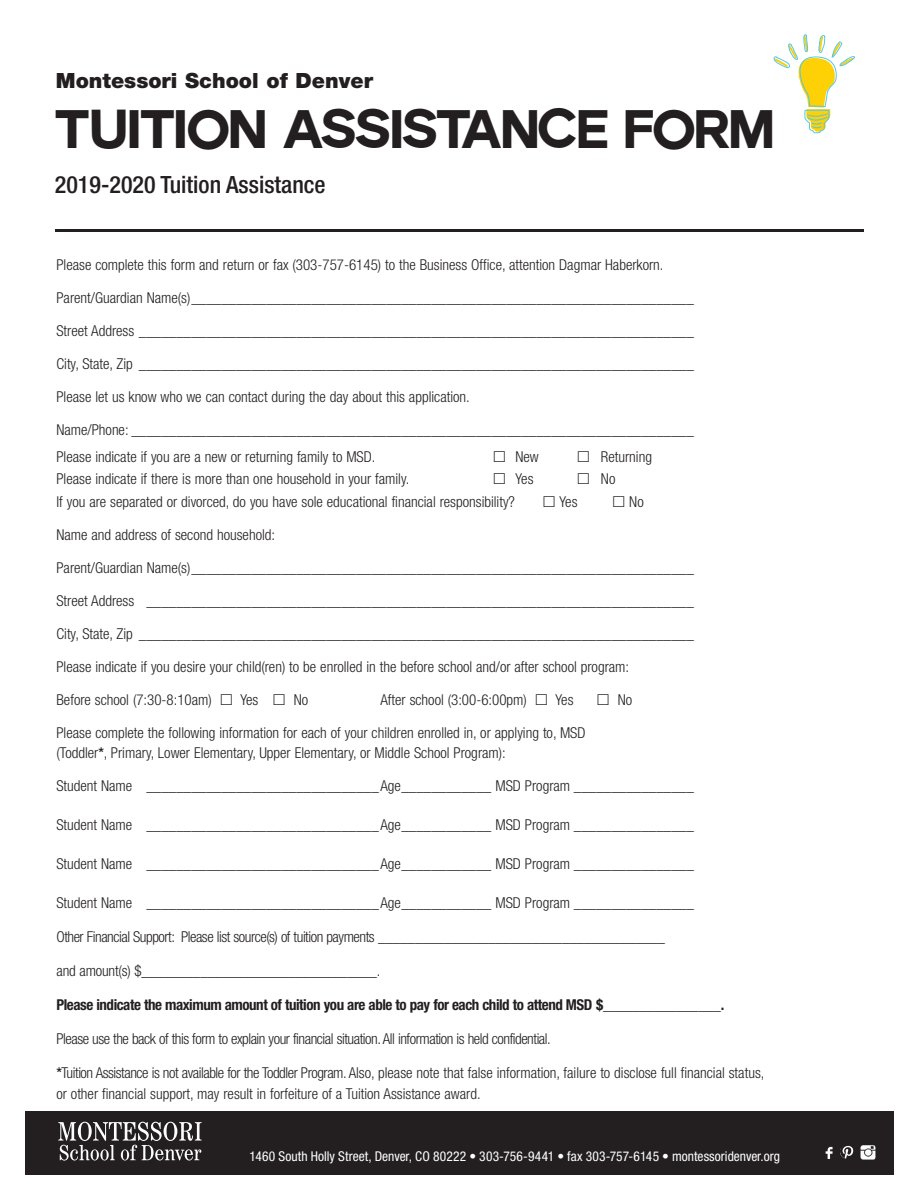
<style>
.page{position:relative;width:918px;height:1188px;background:#fff}
.page>*{position:absolute;margin:0;border:0;box-sizing:border-box;transform-origin:0 0}
.t1{font:700 49.05px "Citroenheadline";color:#231f20}
.t2{font:500 condensed 23.7px "Helvetica Neue";color:#231f20}
.t3{font:900 21px "Helvetica Neue LT Std";color:#231f20}
.body{font:300 condensed 15px/19.5px "Helvetica Neue";color:#231f20}
.body-2{font:300 condensed 15px "Helvetica Neue";letter-spacing:-.03em;color:#231f20}
.Italic_body{font:300 condensed 15px "Helvetica Neue";color:#231f20}
.body-3{font:700 condensed 15px "Helvetica Neue";letter-spacing:-.03em;color:#231f20}
.t4{font:condensed 13.5px "Helvetica Neue";letter-spacing:.005em;color:#fff}
.s1{font-weight:500}
</style>
<div class="page">
<div style="left:25px;top:1111px;width:868px;height:63px;background:#231f20"></div>
<svg style="left:58px;top:1122px;width:144px;height:39px"></svg>
<hr style="left:56px;top:230px;width:808px;height:2px;background:#231f20">
<svg style="left:774px;top:34px;width:81px;height:99px"></svg>
<svg style="left:826px;top:1147px;width:7px;height:12px"></svg>
<svg style="left:840px;top:1145px;width:14px;height:14px"></svg>
<img style="left:860px;top:1145px;width:16px;height:15px">
<p class="t3" style="left:56px;top:68px;width:319px">Montessori School of Denver</p>
<p class="t1" style="left:56px;top:96px;width:720px">TUITION ASSISTANCE FORM</p>
<p class="t2" style="left:55px;top:170px;width:272px">2019-2020 Tuition Assistance</p>
<p class="Italic_body" style="left:56px;top:257px;width:609px">Please complete this form and return or fax (303-757-6145) to the Business Office, attention Dagmar Haberkorn.</p>
<p class="body" style="left:56px;top:288px;width:639px">Parent/Guardian Name(s)___________________________________________________________________</p>
<p class="body" style="left:56px;top:321px;width:639px">Street Address __________________________________________________________________________</p>
<p class="body" style="left:56px;top:354px;width:639px">City, State, Zip __________________________________________________________________________</p>
<p class="body" style="left:56px;top:387px;width:415px">Please let us know who we can contact during the day about this application.</p>
<p class="body" style="left:56px;top:420px;width:639px">Name/Phone: ___________________________________________________________________________</p>
<p class="body" style="left:56px;top:447px;width:321px">Please indicate if you are a new or returning family to MSD.</p>
<p class="body" style="left:515px;top:447px;width:25px">New</p>
<p class="body" style="left:601px;top:447px;width:53px">Returning</p>
<p class="body" style="left:56px;top:469px;width:354px">Please indicate if there is more than one household in your family.</p>
<p class="body" style="left:515px;top:469px;width:20px">Yes</p>
<p class="body" style="left:601px;top:469px;width:16px">No</p>
<p class="body" style="left:56px;top:492px;width:460px">If you are separated or divorced, do you have sole educational financial responsibility?</p>
<p class="body" style="left:559px;top:492px;width:20px">Yes</p>
<p class="body" style="left:629px;top:492px;width:16px">No</p>
<p class="body" style="left:56px;top:525px;width:220px">Name and address of second household:</p>
<p class="body" style="left:56px;top:558px;width:639px">Parent/Guardian Name(s)___________________________________________________________________</p>
<p class="body" style="left:56px;top:591px;width:639px">Street Address _________________________________________________________________________</p>
<p class="body" style="left:56px;top:624px;width:639px">City, State, Zip __________________________________________________________________________</p>
<p class="body" style="left:56px;top:657px;width:574px">Please indicate if you desire your child(ren) to be enrolled in the before school and/or after school program:</p>
<p class="body" style="left:56px;top:690px;width:157px">Before school (7:30-8:10am)</p>
<p class="body" style="left:240px;top:690px;width:20px">Yes</p>
<p class="body" style="left:294px;top:690px;width:16px">No</p>
<p class="body" style="left:380px;top:690px;width:148px">After school (3:00-6:00pm)</p>
<p class="body" style="left:555px;top:690px;width:20px">Yes</p>
<p class="body" style="left:618px;top:690px;width:16px">No</p>
<p class="body" style="left:56px;top:723px;width:531px">Please complete the following information for each of your children enrolled in, or applying to, MSD (Toddler<span class="s1">*</span>, Primary, Lower Elementary, Upper Elementary, or Middle School Program):</p>
<p class="body" style="left:56px;top:776px;width:639px">Student Name _______________________________Age____________ MSD Program ________________</p>
<p class="body" style="left:56px;top:815px;width:639px">Student Name _______________________________Age____________ MSD Program ________________</p>
<p class="body" style="left:56px;top:854px;width:639px">Student Name _______________________________Age____________ MSD Program ________________</p>
<p class="body" style="left:56px;top:893px;width:639px">Student Name _______________________________Age____________ MSD Program ________________</p>
<p class="body-2" style="left:56px;top:928px;width:610px">Other Financial Support: Please list source(s) of tuition payments _______________________________________</p>
<p class="body" style="left:56px;top:960px;width:325px">and amount(s) $________________________________.</p>
<p class="body-3" style="left:56px;top:995px;width:669px">Please indicate the maximum amount of tuition you are able to pay for each child to attend MSD $________________.</p>
<p class="body-2" style="left:56px;top:1030px;width:496px">Please use the back of this form to explain your financial situation. All information is held confidential.</p>
<p class="body" style="left:56px;top:1062px;width:709px;line-height:21px"><span class="s1">*</span>Tuition Assistance is not available for the Toddler Program. Also, please note that false information, failure to disclose full financial status, or other financial support, may result in forfeiture of a Tuition Assistance award.</p>
<p class="t4" style="left:250px;top:1148px;width:532px">1460 South Holly Street, Denver, CO 80222 • 303-756-9441 • fax 303-757-6145 • montessoridenver.org</p>
</div>
